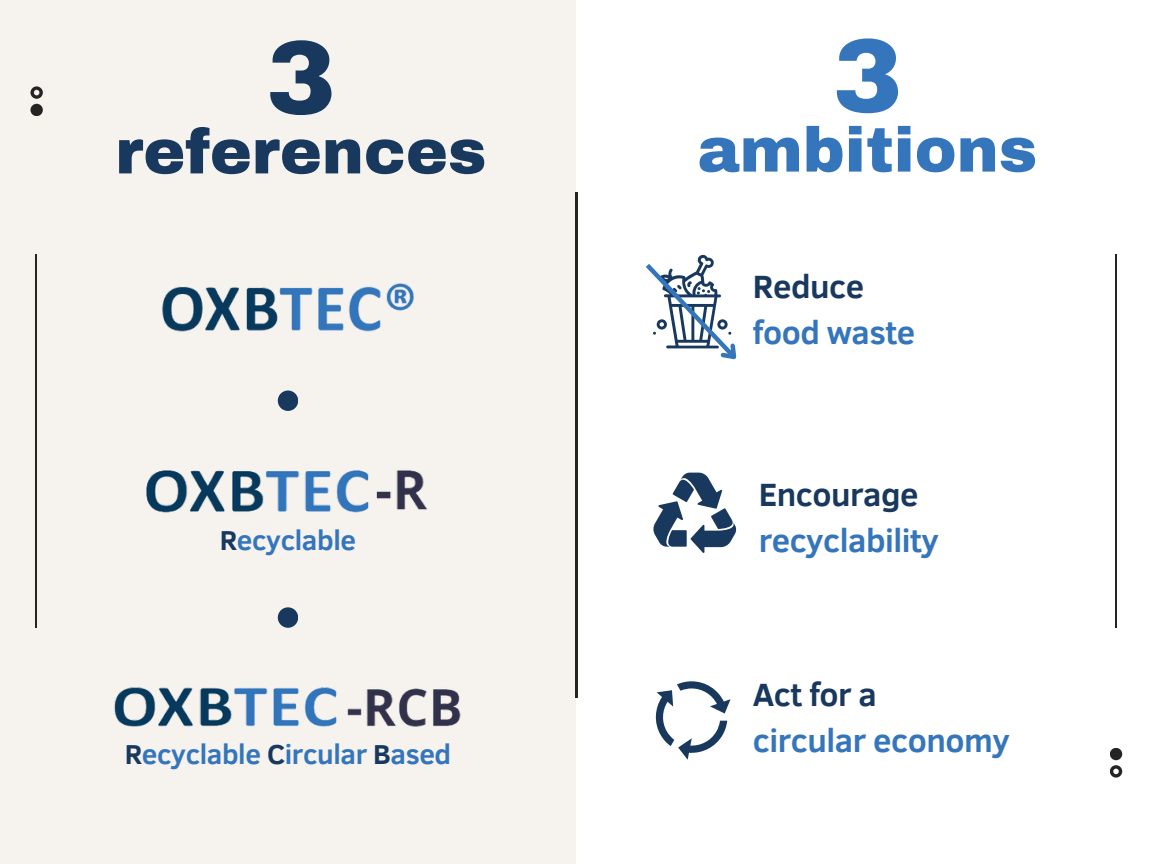
<style>
.page{position:relative;width:1152px;height:864px;background:#fff}
.page>*{position:absolute;margin:0;border:0;box-sizing:border-box;transform-origin:0 0}
.t1{font:900 105px "Archivo";color:#18385d}
.t2{font:900 105px "Archivo";color:#3475bc}
.t3{font:900 63px "Archivo";color:#18385d}
.t4{font:900 63px "Archivo";color:#3475bc}
.t5{font:700 33px/46.2px "Clear Sans";letter-spacing:-.015em;color:#3475bc}
.t6{font:700 28.05px "Clear Sans";letter-spacing:-.015em;color:#3475bc}
.s1{color:#18385d}
</style>
<div class="page">
<div style="left:0;top:0;width:576px;height:864px;background:#f6f3ee"></div>
<svg style="left:30px;top:86px;width:13px;height:13px"></svg>
<div style="left:30px;top:104px;width:13px;height:12px;background:#242424;border-radius:50%"></div>
<hr style="left:36px;top:254px;width:1px;height:374px;background:#242424">
<hr style="left:575px;top:193px;width:2px;height:505px;background:#242424">
<img style="left:162px;top:283px;width:252px;height:49px">
<img style="left:146px;top:470px;width:281px;height:43px">
<img style="left:114px;top:687px;width:347px;height:40px">
<div style="left:278px;top:391px;width:20px;height:20px;background:#18385d;border-radius:50%"></div>
<div style="left:278px;top:607px;width:20px;height:21px;background:#18385d;border-radius:50%"></div>
<svg style="left:655px;top:681px;width:76px;height:79px"></svg>
<svg style="left:653px;top:473px;width:84px;height:79px"></svg>
<svg style="left:646px;top:254px;width:91px;height:106px"></svg>
<svg style="left:1110px;top:765px;width:12px;height:13px"></svg>
<div style="left:1110px;top:748px;width:12px;height:12px;background:#242424;border-radius:50%"></div>
<hr style="left:1115px;top:254px;width:2px;height:374px;background:#242424">
<p class="t1" style="left:266px;top:22px;width:72px">3</p>
<p class="t3" style="left:115px;top:118px;width:373px">references</p>
<p class="t6" style="left:220px;top:520px;width:138px"><span class="s1">R</span>ecyclable</p>
<h1 class="t6" style="left:125px;top:733px;width:328px"><span class="s1">R</span>ecyclable <span class="s1">C</span>ircular <span class="s1">B</span>ased</h1>
<p class="t2" style="left:832px;top:20px;width:72px">3</p>
<p class="t4" style="left:698px;top:116px;width:341px">ambitions</p>
<p class="t5" style="left:753px;top:262px;width:164px"><span class="s1">Reduce </span>food waste</p>
<p class="t5" style="left:759px;top:470px;width:182px"><span class="s1">Encourage </span>recyclability</p>
<h2 class="t5" style="left:753px;top:669px;width:259px"><span class="s1">Act for a<br></span>circular economy</h2>
</div>
